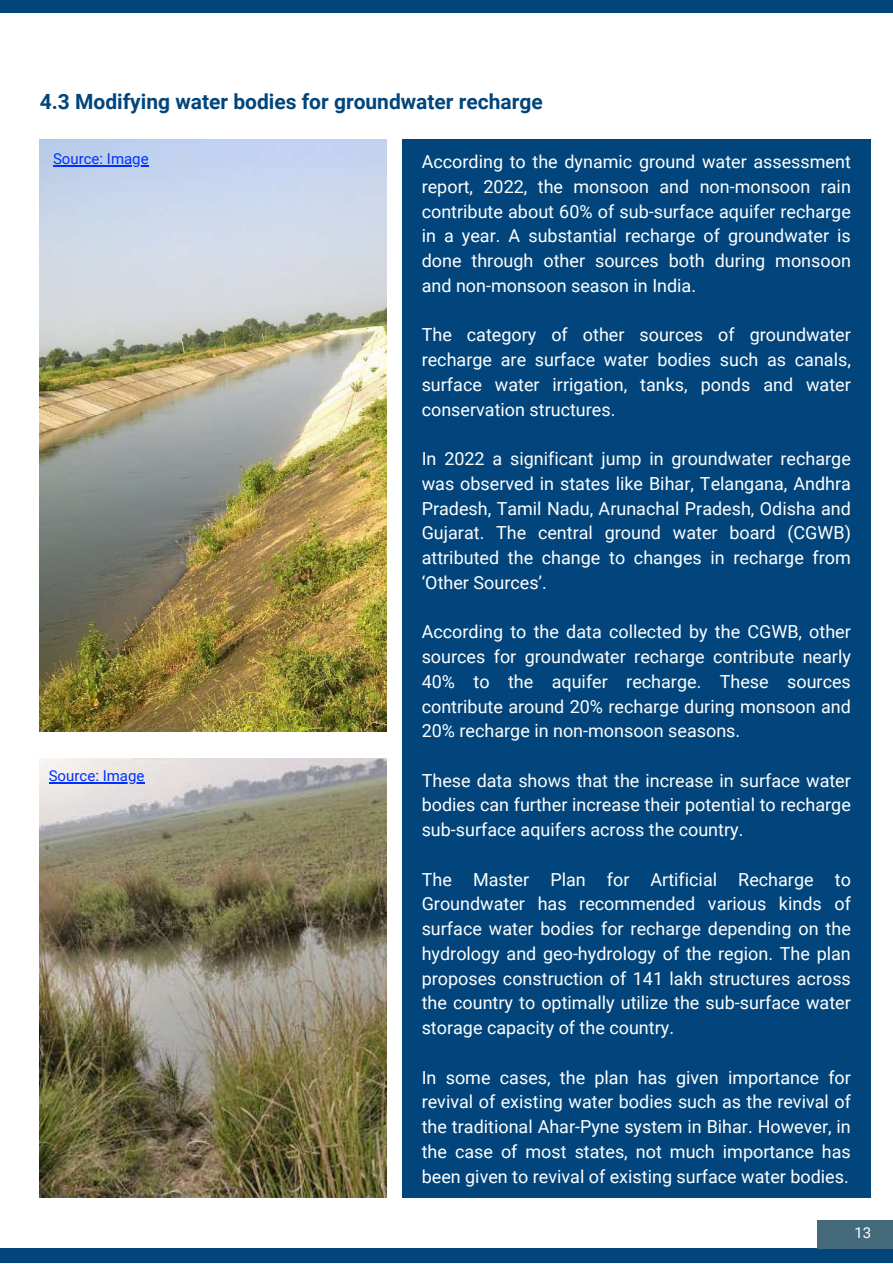
<style>
.page{position:relative;width:893px;height:1264px;background:#fff}
.page>*{position:absolute;margin:0;border:0;box-sizing:border-box;transform-origin:0 0}
.t1{font:700 21px "Roboto";color:#01457c}
.t2{font:18px/24.8px "Roboto";color:#fff;text-align:justify}
.t3{font:15px "Roboto";color:#0030ff}
.t4{font:15px "Roboto";color:#fff}
</style>
<div class="page">
<div style="left:0;top:1248px;width:892px;height:14px;background:#01457c"></div>
<div style="left:0;top:0;width:892px;height:12px;background:#01457c"></div>
<img style="left:40px;top:140px;width:346px;height:591px">
<img style="left:40px;top:758px;width:346px;height:439px">
<div style="left:402px;top:140px;width:468px;height:1057px;background:#01457c"></div>
<div style="left:817px;top:1220px;width:75px;height:28px;background:#44697a"></div>
<hr style="left:53px;top:165px;width:96px;height:1px;background:#0030ff">
<hr style="left:49px;top:782px;width:95px;height:1px;background:#0030ff">
<p class="t1" style="left:40px;top:89px;width:504px">4.3 Modifying water bodies for groundwater recharge</p>
<p class="t3" style="left:53px;top:150px;width:97px">Source: Image</p>
<p class="t3" style="left:49px;top:767px;width:97px">Source: Image</p>
<p class="t2" style="left:421px;top:150px;width:430px">According to the dynamic ground water assessment report, 2022, the monsoon and non-monsoon rain contribute about 60% of sub-surface aquifer recharge in a year. A substantial recharge of groundwater is done through other sources both during monsoon and non-monsoon season in India.</p>
<p class="t2" style="left:421px;top:323px;width:430px">The category of other sources of groundwater recharge are surface water bodies such as canals, surface water irrigation, tanks, ponds and water conservation structures.</p>
<p class="t2" style="left:421px;top:446px;width:430px">In 2022 a significant jump in groundwater recharge was observed in states like Bihar, Telangana, Andhra Pradesh, Tamil Nadu, Arunachal Pradesh, Odisha and Gujarat. The central ground water board (CGWB) attributed the change to changes in recharge from ‘Other Sources’.</p>
<p class="t2" style="left:421px;top:619px;width:430px">According to the data collected by the CGWB, other sources for groundwater recharge contribute nearly 40% to the aquifer recharge. These sources contribute around 20% recharge during monsoon and 20% recharge in non-monsoon seasons.</p>
<p class="t2" style="left:421px;top:768px;width:430px">These data shows that the increase in surface water bodies can further increase their potential to recharge sub-surface aquifers across the country.</p>
<p class="t2" style="left:421px;top:867px;width:430px">The Master Plan for Artificial Recharge to Groundwater has recommended various kinds of surface water bodies for recharge depending on the hydrology and geo-hydrology of the region. The plan proposes construction of 141 lakh structures across the country to optimally utilize the sub-surface water storage capacity of the country.</p>
<p class="t2" style="left:421px;top:1065px;width:430px">In some cases, the plan has given importance for revival of existing water bodies such as the revival of the traditional Ahar-Pyne system in Bihar. However, in the case of most states, not much importance has been given to revival of existing surface water bodies.</p>
<p class="t4" style="left:854px;top:1223px;width:18px">13</p>
</div>
